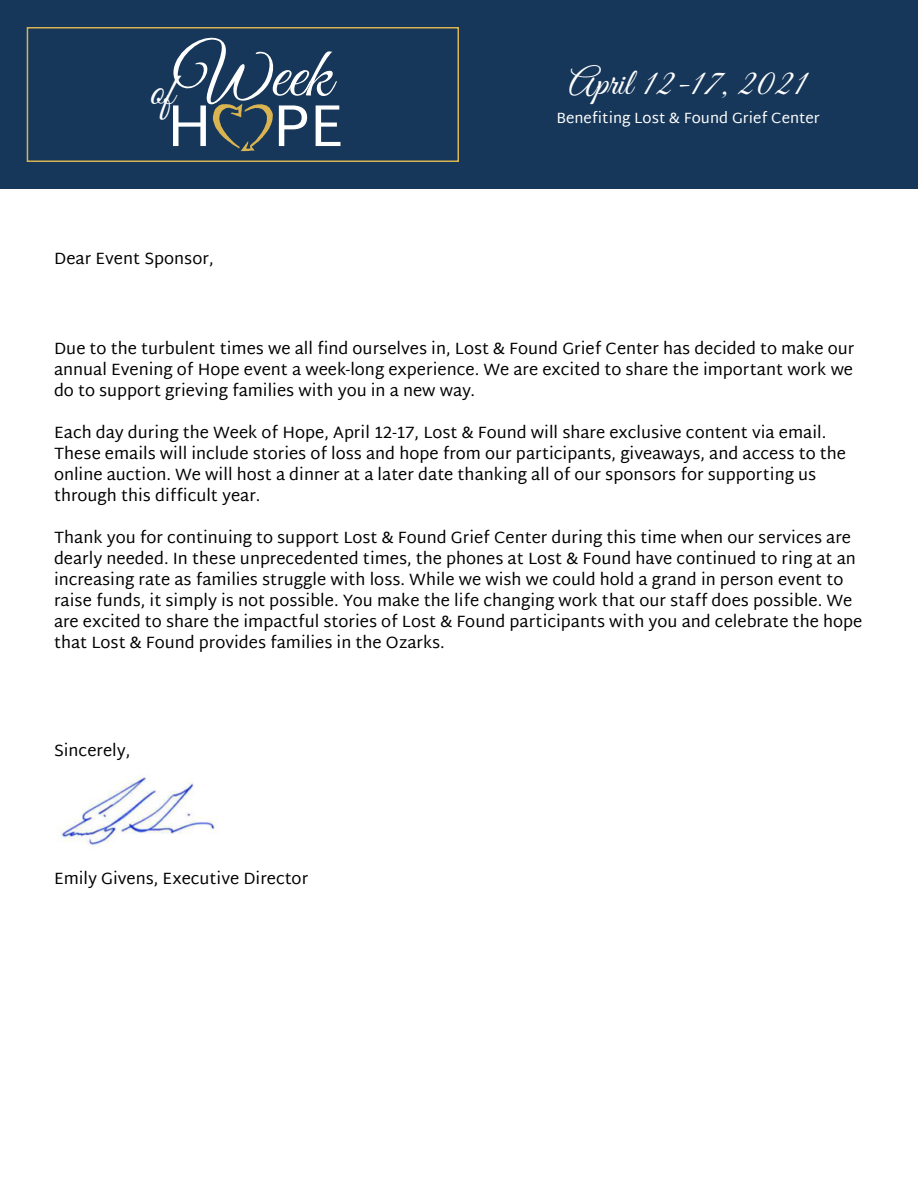
<style>
.page{position:relative;width:918px;height:1188px;background:#fff}
.page>*{position:absolute;margin:0;border:0;box-sizing:border-box;transform-origin:0 0}
.t1{font:71.4px "Great Vibes";color:#fff}
.t2{font:59.7px "Martel Sans";color:#fff}
.t3{font:45.45px "Great Vibes";color:#fff}
.t4{font:37.5px "Great Vibes";color:#fff}
.t5{font:16.5px/21px "Martel Sans";color:#000}
.t6{font:15px "Martel Sans";color:#fff}
</style>
<div class="page">
<div style="left:0;top:0;width:918px;height:189px;background:#163759"></div>
<div style="left:27px;top:27px;width:432px;height:135px;border:2px solid #d9b451"></div>
<svg style="left:213px;top:104px;width:60px;height:47px"></svg>
<img style="left:60px;top:775px;width:159px;height:72px">
<p class="t1" style="left:175px;top:35px;width:158px">Week</p>
<p class="t3" style="left:150px;top:66px;width:26px">of</p>
<p class="t2" style="left:166px;top:91px;width:179px">H PE</p>
<p class="t5" style="left:54px;top:248px;width:161px">Dear Event Sponsor,</p>
<p class="t4" style="left:569px;top:62px;width:240px">April 12-17, 2021</p>
<p class="t6" style="left:556px;top:109px;width:265px">Benefiting Lost &amp; Found Grief Center</p>
<p class="t5" style="left:54px;top:338px;width:802px;text-align:justify">Due to the turbulent times we all find ourselves in, Lost &amp; Found Grief Center has decided to make our annual Evening of Hope event a week-long experience. We are excited to share the important work we do to support grieving families with you in a new way.</p>
<p class="t5" style="left:54px;top:422px;width:794px">Each day during the Week of Hope, April 12-17, Lost &amp; Found will share exclusive content via email.<br>These emails will include stories of loss and hope from our participants, giveaways, and access to the online auction. We will host a dinner at a later date thanking all of our sponsors for supporting us through this difficult year.</p>
<p class="t5" style="left:54px;top:527px;width:810px">Thank you for continuing to support Lost &amp; Found Grief Center during this time when our services are dearly needed. In these unprecedented times, the phones at Lost &amp; Found have continued to ring at an increasing rate as families struggle with loss. While we wish we could hold a grand in person event to raise funds, it simply is not possible. You make the life changing work that our staff does possible. We are excited to share the impactful stories of Lost &amp; Found participants with you and celebrate the hope that Lost &amp; Found provides families in the Ozarks.</p>
<p class="t5" style="left:54px;top:740px;width:78px">Sincerely,</p>
<p class="t5" style="left:54px;top:867px;width:256px">Emily Givens, Executive Director</p>
</div>
